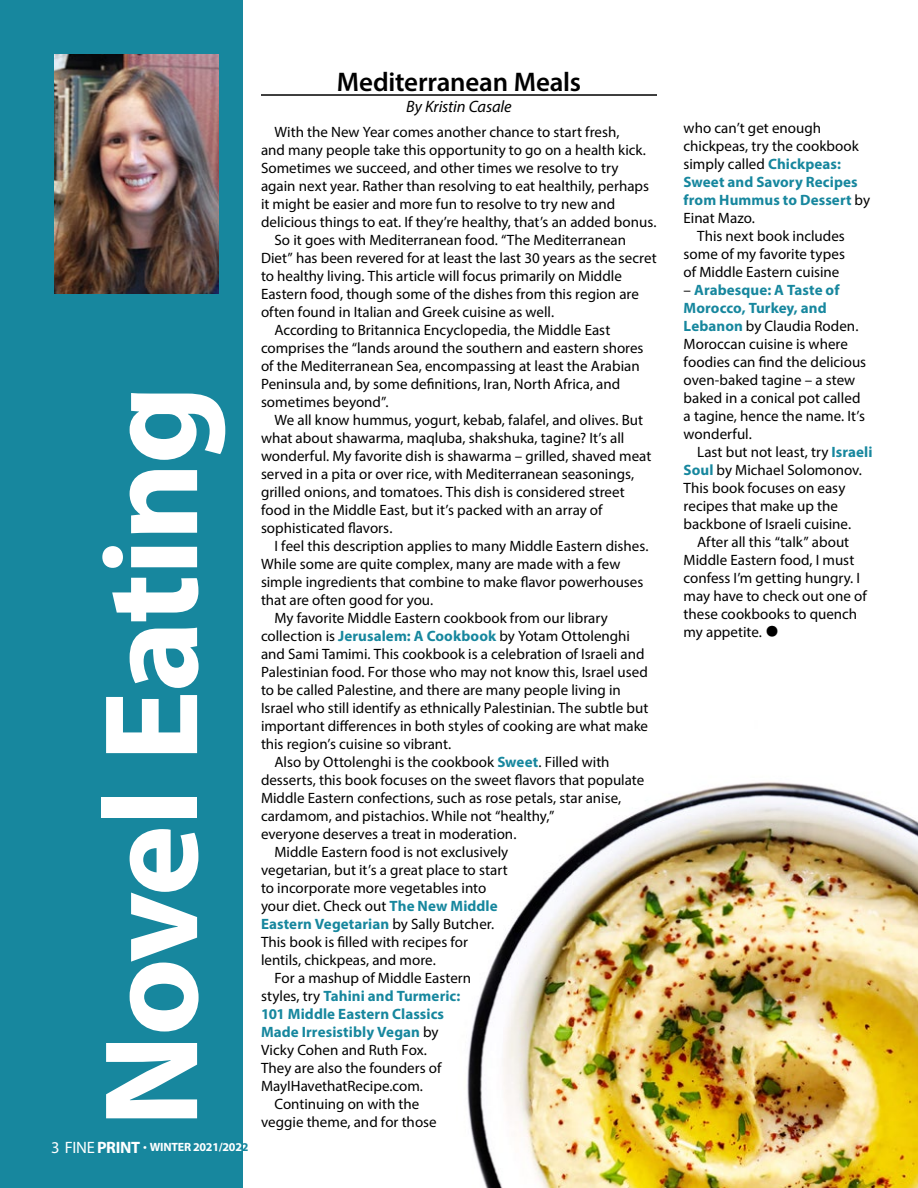
<style>
.page{position:relative;width:918px;height:1188px;background:#fff}
.page>*{position:absolute;margin:0;border:0;box-sizing:border-box;transform-origin:0 0}
.t1{font:700 135px "Myriad Pro";letter-spacing:-.02em;color:#fff}
.t2{font:700 41.55px "Myriad Pro";color:#000}
.t3{font:600 27px "Myriad Pro";letter-spacing:-.01em;color:#000}
.t4{font:italic 16.5px "Myriad Pro";letter-spacing:-.01em;color:#000}
.t5{font:15px/18px "Myriad Pro";color:#000}
.t6{font:700 15px "Myriad Pro";letter-spacing:.005em;color:#17879e}
.t7{font:700 12px "Myriad Pro";letter-spacing:-.02em;color:#fff}
.s1{font-weight:400;font-size:16.5px}
.s2{font-size:16.5px}
.s3{font-weight:400;font-size:13.5px}
.s4{color:#17879e}
.s5{font-weight:700;color:#17879e}
.s6{font-weight:400;color:#000}
</style>
<div class="page">
<img style="left:467px;top:782px;width:451px;height:406px">
<div style="left:0;top:0;width:242px;height:1188px;background:#17879e"></div>
<img style="left:54px;top:54px;width:164px;height:239px">
<hr style="left:261px;top:94px;width:396px;height:2px;background:#000">
<h1 class="t1" style="left:64px;top:1127px;width:743px;rotate:-90deg">Novel Eating</h1>
<p class="t7" style="left:51px;top:1140px;width:199px"><span class="s1">3 FINE</span><span class="s2">PRINT</span> <span class="s3">•</span> WINTER 2021/202<span class="s4">2</span></p>
<h3 class="t3" style="left:337px;top:65px;width:246px">Mediterranean Meals</h3>
<p class="t4" style="left:406px;top:97px;width:107px">By Kristin Casale</p>
<p class="t5" style="left:274px;top:123px;width:346px">With the New Year comes another chance to start fresh,</p>
<p class="t5" style="left:261px;top:141px;width:387px">and many people take this opportunity to go on a health kick.</p>
<p class="t5" style="left:261px;top:159px;width:359px">Sometimes we succeed, and other times we resolve to try</p>
<p class="t5" style="left:261px;top:177px;width:389px">again next year. Rather than resolving to eat healthily, perhaps</p>
<p class="t5" style="left:261px;top:195px;width:356px">it might be easier and more fun to resolve to try new and</p>
<p class="t5" style="left:261px;top:213px;width:397px">delicious things to eat. If they’re healthy, that’s an added bonus.</p>
<p class="t5" style="left:274px;top:231px;width:353px">So it goes with Mediterranean food. “The Mediterranean</p>
<p class="t5" style="left:261px;top:249px;width:397px">Diet” has been revered for at least the last 30 years as the secret</p>
<p class="t5" style="left:261px;top:267px;width:362px">to healthy living. This article will focus primarily on Middle</p>
<p class="t5" style="left:261px;top:285px;width:379px">Eastern food, though some of the dishes from this region are</p>
<p class="t5" style="left:261px;top:303px;width:295px">often found in Italian and Greek cuisine as well.</p>
<p class="t5" style="left:274px;top:321px;width:337px">According to Britannica Encyclopedia, the Middle East</p>
<p class="t5" style="left:261px;top:339px;width:384px">comprises the “lands around the southern and eastern shores</p>
<p class="t5" style="left:261px;top:357px;width:380px">of the Mediterranean Sea, encompassing at least the Arabian</p>
<p class="t5" style="left:261px;top:375px;width:361px">Peninsula and, by some definitions, Iran, North Africa, and</p>
<p class="t5" style="left:261px;top:393px;width:129px">sometimes beyond”.</p>
<p class="t5" style="left:274px;top:411px;width:370px">We all know hummus, yogurt, kebab, falafel, and olives. But</p>
<p class="t5" style="left:261px;top:429px;width:365px">what about shawarma, maqluba, shakshuka, tagine? It’s all</p>
<p class="t5" style="left:261px;top:447px;width:392px">wonderful. My favorite dish is shawarma – grilled, shaved meat</p>
<p class="t5" style="left:261px;top:465px;width:375px">served in a pita or over rice, with Mediterranean seasonings,</p>
<p class="t5" style="left:261px;top:483px;width:365px">grilled onions, and tomatoes. This dish is considered street</p>
<p class="t5" style="left:261px;top:501px;width:343px">food in the Middle East, but it’s packed with an array of</p>
<p class="t5" style="left:261px;top:519px;width:133px">sophisticated flavors.</p>
<p class="t5" style="left:274px;top:537px;width:376px">I feel this description applies to many Middle Eastern dishes.</p>
<p class="t5" style="left:261px;top:555px;width:361px">While some are quite complex, many are made with a few</p>
<p class="t5" style="left:261px;top:573px;width:384px">simple ingredients that combine to make flavor powerhouses</p>
<p class="t5" style="left:261px;top:591px;width:174px">that are often good for you.</p>
<p class="t5" style="left:274px;top:609px;width:335px">My favorite Middle Eastern cookbook from our library</p>
<p class="t5" style="left:261px;top:627px;width:371px">collection is <span class="s5">Jerusalem: A Cookbook</span> by Yotam Ottolenghi</p>
<p class="t5" style="left:261px;top:645px;width:385px">and Sami Tamimi. This cookbook is a celebration of Israeli and</p>
<p class="t5" style="left:261px;top:663px;width:388px">Palestinian food. For those who may not know this, Israel used</p>
<p class="t5" style="left:261px;top:681px;width:361px">to be called Palestine, and there are many people living in</p>
<p class="t5" style="left:261px;top:699px;width:389px">Israel who still identify as ethnically Palestinian. The subtle but</p>
<p class="t5" style="left:261px;top:717px;width:389px">important differences in both styles of cooking are what make</p>
<p class="t5" style="left:261px;top:735px;width:192px">this region’s cuisine so vibrant.</p>
<p class="t5" style="left:274px;top:753px;width:337px">Also by Ottolenghi is the cookbook <span class="s5">Sweet</span>. Filled with</p>
<p class="t5" style="left:261px;top:771px;width:385px">desserts, this book focuses on the sweet flavors that populate</p>
<p class="t5" style="left:261px;top:789px;width:362px">Middle Eastern confections, such as rose petals, star anise,</p>
<p class="t5" style="left:261px;top:807px;width:295px">cardamom, and pistachios. While not “healthy,”</p>
<p class="t5" style="left:261px;top:825px;width:257px">everyone deserves a treat in moderation.</p>
<p class="t5" style="left:274px;top:843px;width:235px">Middle Eastern food is not exclusively</p>
<p class="t5" style="left:261px;top:861px;width:248px">vegetarian, but it’s a great place to start</p>
<p class="t5" style="left:261px;top:879px;width:227px">to incorporate more vegetables into</p>
<p class="t5" style="left:261px;top:897px;width:238px">your diet. Check out <span class="s5">The New Middle</span></p>
<p class="t6" style="left:261px;top:914px;width:235px">Eastern Vegetarian <span class="s6">by Sally Butcher.</span></p>
<p class="t5" style="left:261px;top:933px;width:209px">This book is filled with recipes for</p>
<p class="t5" style="left:261px;top:951px;width:176px">lentils, chickpeas, and more.</p>
<p class="t5" style="left:274px;top:969px;width:198px">For a mashup of Middle Eastern</p>
<p class="t6" style="left:261px;top:986px;width:201px"><span class="s6">styles, try</span> Tahini and Turmeric:</p>
<p class="t6" style="left:261px;top:1004px;width:185px">101 Middle Eastern Classics</p>
<p class="t6" style="left:261px;top:1022px;width:179px">Made Irresistibly Vegan <span class="s6">by</span></p>
<p class="t5" style="left:261px;top:1041px;width:168px">Vicky Cohen and Ruth Fox.</p>
<p class="t5" style="left:261px;top:1059px;width:182px">They are also the founders of</p>
<p class="t5" style="left:261px;top:1077px;width:164px">MayIHavethatRecipe.com.</p>
<p class="t5" style="left:274px;top:1095px;width:146px">Continuing on with the</p>
<p class="t5" style="left:261px;top:1113px;width:177px">veggie theme, and for those</p>
<p class="t5" style="left:684px;top:119px;width:139px">who can’t get enough</p>
<p class="t5" style="left:684px;top:137px;width:177px">chickpeas, try the cookbook</p>
<p class="t5" style="left:684px;top:155px;width:159px">simply called <span class="s5">Chickpeas:</span></p>
<p class="t6" style="left:684px;top:172px;width:176px">Sweet and Savory Recipes</p>
<p class="t6" style="left:684px;top:190px;width:188px">from Hummus to Dessert <span class="s6">by</span></p>
<p class="t5" style="left:684px;top:209px;width:73px">Einat Mazo.</p>
<p class="t5" style="left:697px;top:227px;width:149px">This next book includes</p>
<p class="t5" style="left:684px;top:245px;width:163px">some of my favorite types</p>
<p class="t5" style="left:684px;top:263px;width:157px">of Middle Eastern cuisine</p>
<p class="t5" style="left:684px;top:281px;width:184px">– <span class="s5">Arabesque: A Taste of<br>Morocco, Turkey, and<br>Lebanon</span> by Claudia Roden.<br>Moroccan cuisine is where foodies can find the delicious oven-baked tagine – a stew baked in a conical pot called a tagine, hence the name. It’s wonderful.</p>
<p class="t5" style="left:697px;top:443px;width:177px">Last but not least, try <span class="s5">Israeli</span></p>
<p class="t5" style="left:684px;top:461px;width:180px"><span class="s5">Soul</span> by Michael Solomonov.</p>
<p class="t5" style="left:684px;top:479px;width:163px">This book focuses on easy</p>
<p class="t5" style="left:684px;top:497px;width:156px">recipes that make up the</p>
<p class="t5" style="left:684px;top:515px;width:169px">backbone of Israeli cuisine.</p>
<p class="t5" style="left:697px;top:533px;width:154px">After all this “talk” about</p>
<p class="t5" style="left:684px;top:551px;width:172px">Middle Eastern food, I must</p>
<p class="t5" style="left:684px;top:569px;width:178px">confess I’m getting hungry. I</p>
<p class="t5" style="left:684px;top:587px;width:185px">may have to check out one of</p>
<p class="t5" style="left:684px;top:605px;width:175px">these cookbooks to quench</p>
<p class="t5" style="left:684px;top:623px;width:80px">my appetite.</p>
<h2 class="t2" style="left:765px;top:601px;width:16px">•</h2>
</div>
